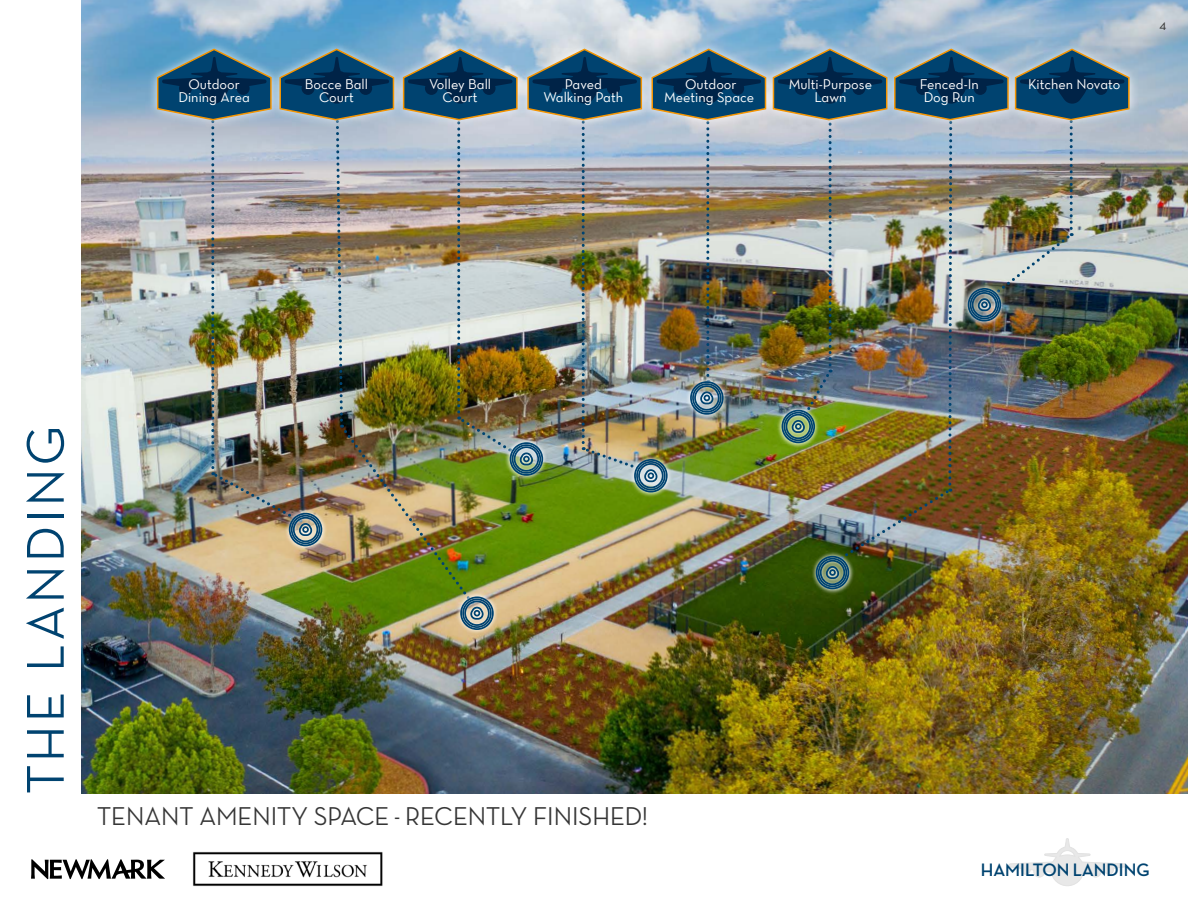
<style>
.page{position:relative;width:1188px;height:918px;background:#fff}
.page>*{position:absolute;margin:0;border:0;box-sizing:border-box;transform-origin:0 0}
.t1{font:500 54px "Neutraface Display";letter-spacing:.065em;color:#004370}
.t2{font:500 26.25px "Neutraface Display";color:#363636}
.t3{font:700 18.3px "Neutraface Display";letter-spacing:.005em;color:#004370}
.t4{font:500 15px "Neutraface Display";color:#363636}
.t5{font:14.25px/13.5px "Neutra Text Book Alt";color:#fff;text-align:center}
</style>
<div class="page">
<img style="left:81px;top:0;width:1107px;height:794px">
<div style="left:147px;top:40px;width:135px;height:90px;background:#fff;opacity:.75"></div>
<div style="left:884px;top:40px;width:135px;height:90px;background:#fff;opacity:.75"></div>
<div style="left:455px;top:591px;width:44px;height:44px;background:#fff;opacity:.75"></div>
<div style="left:270px;top:40px;width:134px;height:90px;background:#fff;opacity:.75"></div>
<div style="left:393px;top:40px;width:135px;height:90px;background:#fff;opacity:.75"></div>
<div style="left:763px;top:40px;width:134px;height:90px;background:#fff;opacity:.75"></div>
<div style="left:642px;top:40px;width:134px;height:90px;background:#fff;opacity:.75"></div>
<div style="left:518px;top:40px;width:134px;height:90px;background:#fff;opacity:.75"></div>
<div style="left:1005px;top:40px;width:134px;height:90px;background:#fff;opacity:.75"></div>
<img style="left:156px;top:48px;width:974px;height:582px">
<svg style="left:31px;top:859px;width:134px;height:20px"></svg>
<img style="left:193px;top:852px;width:190px;height:35px">
<svg style="left:1008px;top:838px;width:118px;height:48px"></svg>
<p class="t5" style="left:305px;top:77px;width:65px">Bocce Ball<br>Court</p>
<p class="t5" style="left:429px;top:77px;width:64px">Volley Ball<br>Court</p>
<p class="t5" style="left:789px;top:77px;width:85px">Multi-Purpose<br>Lawn</p>
<p class="t5" style="left:179px;top:77px;width:73px">Outdoor<br>Dining Area</p>
<p class="t5" style="left:920px;top:77px;width:61px;text-align:left">Fenced-In<br>Dog Run</p>
<p class="t5" style="left:544px;top:77px;width:81px">Paved<br>Walking Path</p>
<p class="t5" style="left:1028px;top:77px;width:94px">Kitchen Novato</p>
<p class="t5" style="left:664px;top:77px;width:92px">Outdoor<br>Meeting Space</p>
<p class="t4" style="left:1160px;top:17px;width:8px">4</p>
<h1 class="t1" style="left:16px;top:794px;width:369px;rotate:-90deg">THE LANDING</h1>
<h2 class="t2" style="left:97px;top:802px;width:552px">TENANT AMENITY SPACE - RECENTLY FINISHED!</h2>
<p class="t3" style="left:981px;top:859px;width:170px">HAMILTON LANDING</p>
</div>
